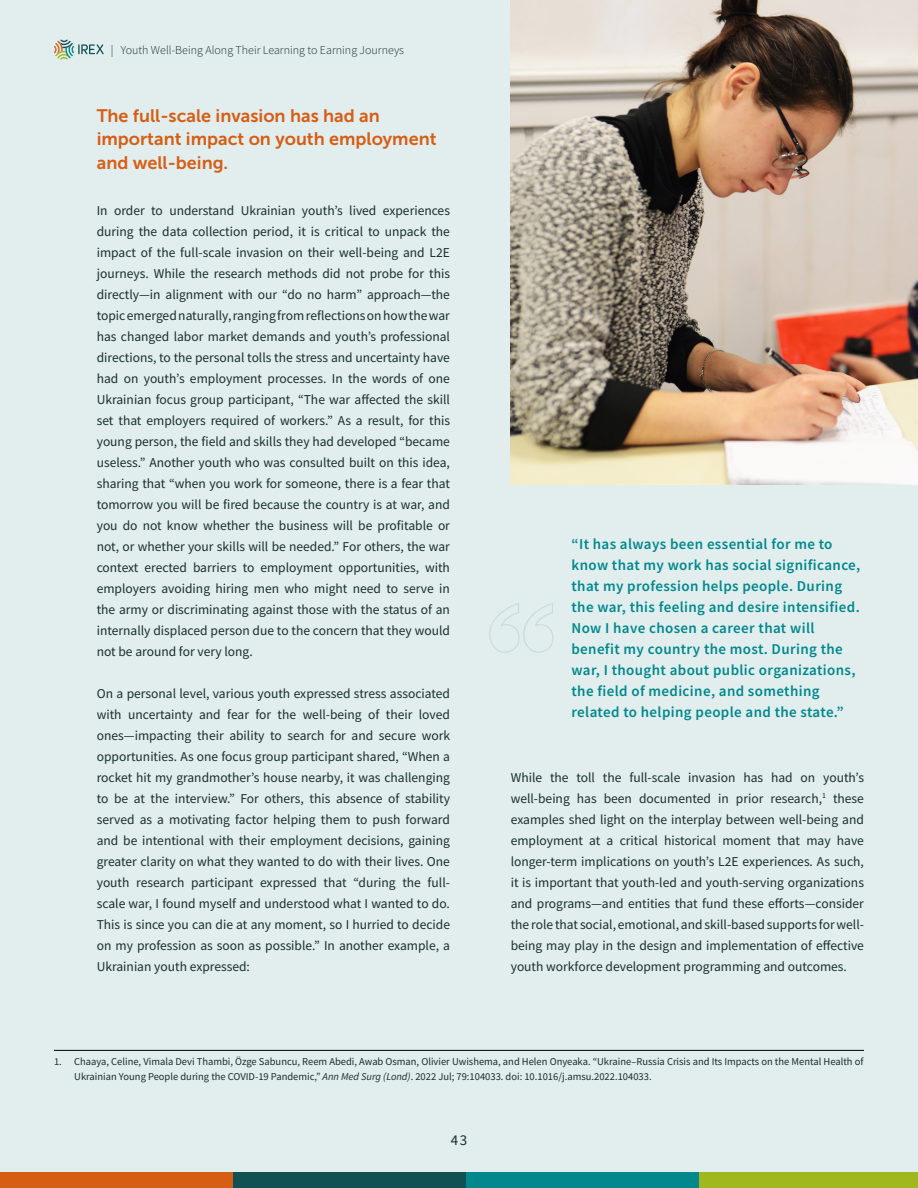
<style>
.page{position:relative;width:918px;height:1188px;background:#e2eded}
.page>*{position:absolute;margin:0;border:0;box-sizing:border-box;transform-origin:0 0}
.t1{font:18px/24px "Museo Sans 700";color:#d65d14}
.t2{font:600 15px/21px "Source Sans Pro";letter-spacing:.025em;color:#00888d}
.t3{font:15px "Source Sans Pro";color:#182f2e}
.t4{font:13.5px/21px "Source Sans Pro";color:#182f2e;text-align:justify}
.t5{font:300 12px "Source Sans Pro";color:#182f2e}
.t6{font:10.5px/15px "Source Sans Pro";color:#182f2e}
.s1{font-style:italic}
</style>
<div class="page">
<img style="left:511px;top:0;width:407px;height:484px">
<hr style="left:54px;top:1050px;width:810px;height:1px;background:#000">
<svg style="left:489px;top:603px;width:65px;height:50px"></svg>
<div style="left:0;top:1172px;width:233px;height:16px;background:#d65d14"></div>
<div style="left:233px;top:1172px;width:233px;height:16px;background:#115153"></div>
<div style="left:466px;top:1172px;width:233px;height:16px;background:#00888d"></div>
<div style="left:699px;top:1172px;width:219px;height:16px;background:#a0b71e"></div>
<svg style="left:54px;top:39px;width:50px;height:21px"></svg>
<p class="t5" style="left:111px;top:43px;width:295px">| Youth Well-Being Along Their Learning to Earning Journeys</p>
<h1 class="t1" style="left:97px;top:103px;width:341px">The full-scale invasion has had an important impact on youth employment and well-being.</h1>
<p class="t4" style="left:97px;top:199px;width:355px">In order to understand Ukrainian youth’s lived experiences during the data collection period, it is critical to unpack the impact of the full-scale invasion on their well-being and L2E journeys. While the research methods did not probe for this directly—in alignment with our “do no harm” approach—the topic emerged naturally, ranging from reflections on how the war has changed labor market demands and youth’s professional directions, to the personal tolls the stress and uncertainty have had on youth’s employment processes. In the words of one Ukrainian focus group participant, “The war affected the skill set that employers required of workers.” As a result, for this young person, the field and skills they had developed “became useless.” Another youth who was consulted built on this idea, sharing that “when you work for someone, there is a fear that tomorrow you will be fired because the country is at war, and you do not know whether the business will be profitable or not, or whether your skills will be needed.” For others, the war context erected barriers to employment opportunities, with employers avoiding hiring men who might need to serve in the army or discriminating against those with the status of an internally displaced person due to the concern that they would not be around for very long.</p>
<p class="t4" style="left:97px;top:683px;width:355px">On a personal level, various youth expressed stress associated with uncertainty and fear for the well-being of their loved ones—impacting their ability to search for and secure work opportunities. As one focus group participant shared, “When a rocket hit my grandmother’s house nearby, it was challenging to be at the interview.” For others, this absence of stability served as a motivating factor helping them to push forward and be intentional with their employment decisions, gaining greater clarity on what they wanted to do with their lives. One youth research participant expressed that “during the full&shy;scale war, I found myself and understood what I wanted to do.<br>This is since you can die at any moment, so I hurried to decide on my profession as soon as possible.” In another example, a Ukrainian youth expressed:</p>
<p class="t2" style="left:572px;top:534px;width:290px">“It has always been essential for me to know that my work has social significance, that my profession helps people. During the war, this feeling and desire intensified.<br>Now I have chosen a career that will benefit my country the most. During the war, I thought about public organizations, the field of medicine, and something related to helping people and the state.”</p>
<p class="t4" style="left:511px;top:767px;width:355px">While the toll the full-scale invasion has had on youth’s well-being has been documented in prior research,<sup>1</sup> these examples shed light on the interplay between well-being and employment at a critical historical moment that may have longer-term implications on youth’s L2E experiences. As such, it is important that youth-led and youth-serving organizations and programs—and entities that fund these efforts—consider the role that social, emotional, and skill-based supports for well&shy;being may play in the design and implementation of effective youth workforce development programming and outcomes.</p>
<p class="t6" style="left:74px;top:1054px;width:791px;text-indent:-20px">1. Chaaya, Celine, Vimala Devi Thambi, Özge Sabuncu, Reem Abedi, Awab Osman, Olivier Uwishema, and Helen Onyeaka. “Ukraine–Russia Crisis and Its Impacts on the Mental Health of<br>Ukrainian Young People during the COVID-19 Pandemic,” <span class="s1">Ann Med Surg (Lond)</span>. 2022 Jul; 79:104033. doi: 10.1016/j.amsu.2022.104033.</p>
<p class="t3" style="left:451px;top:1131px;width:18px">43</p>
</div>
